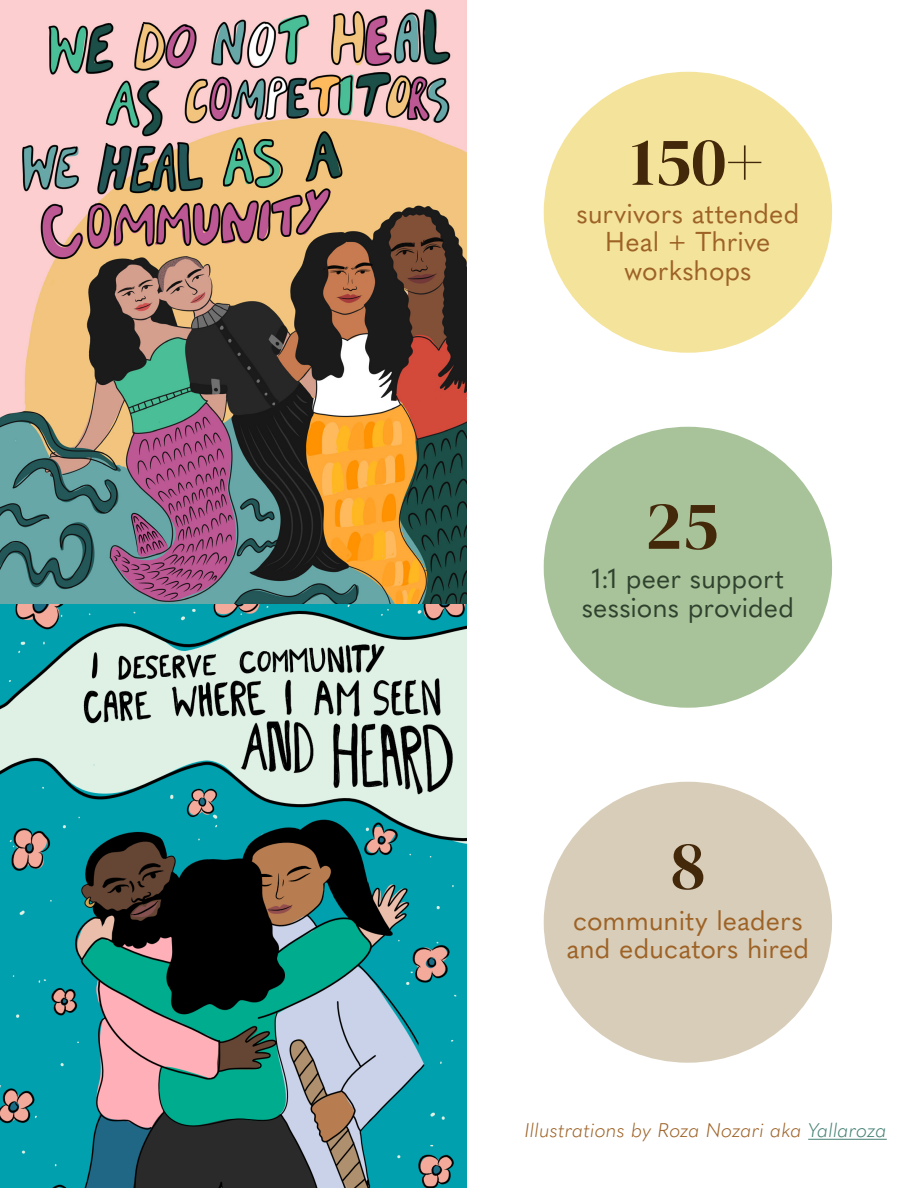
<style>
.page{position:relative;width:918px;height:1188px;background:#fff}
.page>*{position:absolute;margin:0;border:0;box-sizing:border-box;transform-origin:0 0}
.t1{font:69px "DM Serif Display";color:#44280a}
.t2{font:27px/28.5px "Quasimoda";color:#9d6226;text-align:center}
.t3{font:27px/28.5px "Quasimoda";letter-spacing:.005em;color:#30422e;text-align:center}
.t4{font:italic 300 19.5px "Quasimoda";letter-spacing:.01em;color:#9d6226}
.s1{color:#478275}
</style>
<div class="page">
<img style="left:0;top:0;width:466px;height:1188px">
<div style="left:544px;top:72px;width:288px;height:281px;background:#f4e39b;border-radius:50%"></div>
<div style="left:544px;top:782px;width:288px;height:281px;background:#d8cdb9;border-radius:50%"></div>
<div style="left:544px;top:427px;width:288px;height:281px;background:#a8c39a;border-radius:50%"></div>
<hr style="left:808px;top:1139px;width:79px;height:1px;background:#478275">
<h1 class="t1" style="left:631px;top:122px;width:134px">150+</h1>
<p class="t2" style="left:577px;top:197px;width:224px">survivors attended<br>Heal + Thrive workshops</p>
<h1 class="t1" style="left:645px;top:486px;width:75px">25</h1>
<p class="t3" style="left:582px;top:563px;width:214px">1:1 peer support sessions provided</p>
<h1 class="t1" style="left:671px;top:826px;width:36px">8</h1>
<p class="t2" style="left:567px;top:904px;width:244px;text-align:left">community leaders and educators hired</p>
<p class="t4" style="left:525px;top:1116px;width:363px">Illustrations by Roza Nozari aka <span class="s1">Yallaroza</span></p>
</div>
